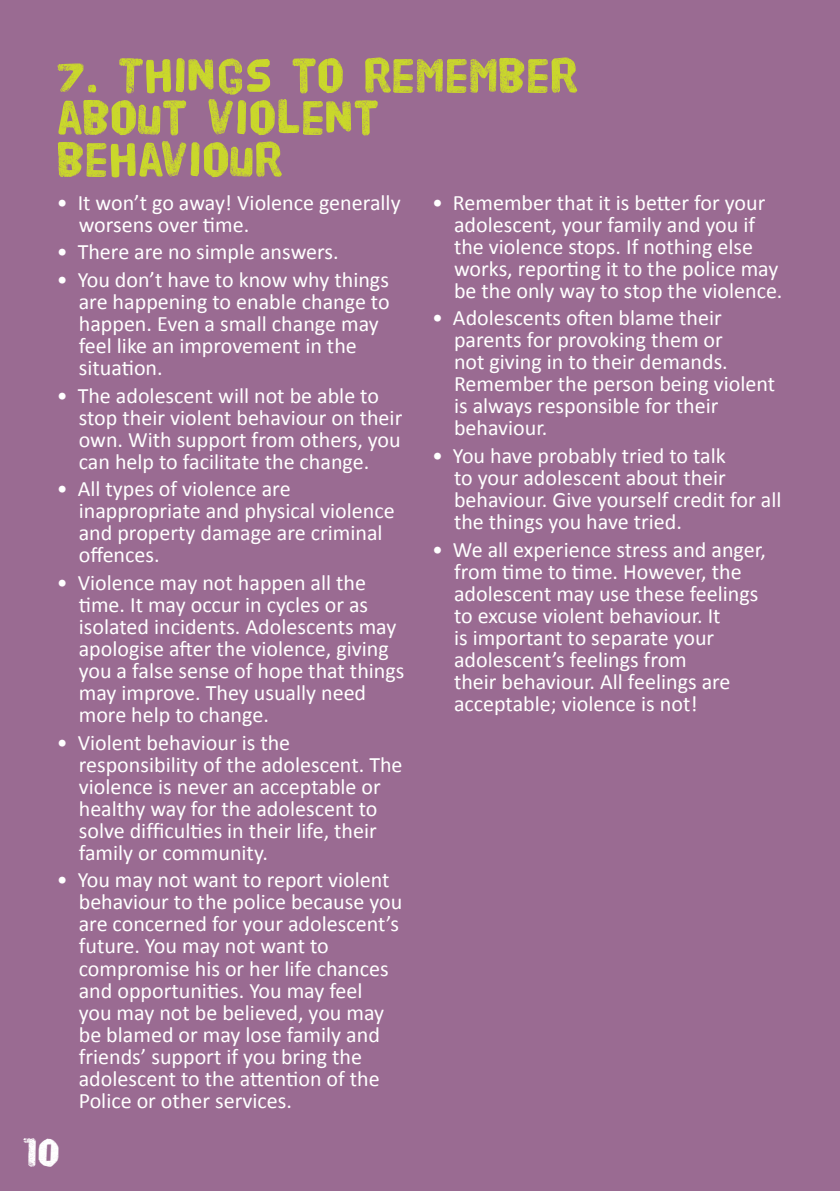
<style>
.page{position:relative;width:840px;height:1191px;background:#fff}
.page>*{position:absolute;margin:0;border:0;box-sizing:border-box;transform-origin:0 0}
.t1{font:50px/42px "HVD Poster";color:#cad82b}
.t2{font:44px "HVD Poster";color:#fff}
.t3{font:22px/22px "Calibri";color:#fff}
</style>
<div class="page">
<div style="left:0;top:0;width:839px;height:1191px;background:#9a6b92"></div>
<p class="t1" style="left:57px;top:55px;width:522px">7. THINGS TO REMEMBER</p>
<p class="t1" style="left:57px;top:97px;width:323px">ABOUT VIOLENT<br>BEHAVIOUR</p>
<p class="t3" style="left:79px;top:191px;width:323px;text-indent:-22px">• It won’t go away! Violence generally worsens over time.</p>
<p class="t3" style="left:57px;top:241px;width:283px">• There are no simple answers.</p>
<p class="t3" style="left:79px;top:269px;width:312px;text-indent:-22px">• You don’t have to know why things are happening to enable change to happen. Even a small change may feel like an improvement in the situation.</p>
<p class="t3" style="left:79px;top:384px;width:325px;text-indent:-22px">• The adolescent will not be able to stop their violent behaviour on their own. With support from others, you can help to facilitate the change.</p>
<p class="t3" style="left:79px;top:478px;width:317px;text-indent:-22px">• All types of violence are inappropriate and physical violence and property damage are criminal offences.</p>
<p class="t3" style="left:79px;top:572px;width:327px;text-indent:-22px">• Violence may not happen all the time. It may occur in cycles or as isolated incidents. Adolescents may apologise after the violence, giving you a false sense of hope that things may improve. They usually need more help to change.</p>
<p class="t3" style="left:79px;top:731px;width:325px;text-indent:-22px">• Violent behaviour is the responsibility of the adolescent. The violence is never an acceptable or healthy way for the adolescent to solve difficulties in their life, their family or community.</p>
<p class="t3" style="left:79px;top:869px;width:325px;text-indent:-22px">• You may not want to report violent behaviour to the police because you are concerned for your adolescent’s future. You may not want to compromise his or her life chances and opportunities. You may feel<br>you may not be believed, you may be blamed or may lose family and friends’ support if you bring the adolescent to the attention of the<br>Police or other services.</p>
<p class="t3" style="left:454px;top:191px;width:330px;text-indent:-22px">• Remember that it is better for your adolescent, your family and you if the violence stops. If nothing else works, reporting it to the police may be the only way to stop the violence.</p>
<p class="t3" style="left:454px;top:307px;width:322px;text-indent:-22px">• Adolescents often blame their parents for provoking them or<br>not giving in to their demands.<br>Remember the person being violent is always responsible for their behaviour.</p>
<p class="t3" style="left:454px;top:445px;width:329px;text-indent:-22px">• You have probably tried to talk<br>to your adolescent about their behaviour. Give yourself credit for all the things you have tried.</p>
<p class="t3" style="left:454px;top:538px;width:313px;text-indent:-22px">• We all experience stress and anger, from time to time. However, the adolescent may use these feelings to excuse violent behaviour. It<br>is important to separate your adolescent’s feelings from<br>their behaviour. All feelings are acceptable; violence is not!</p>
<p class="t2" style="left:22px;top:1132px;width:39px">10</p>
</div>
